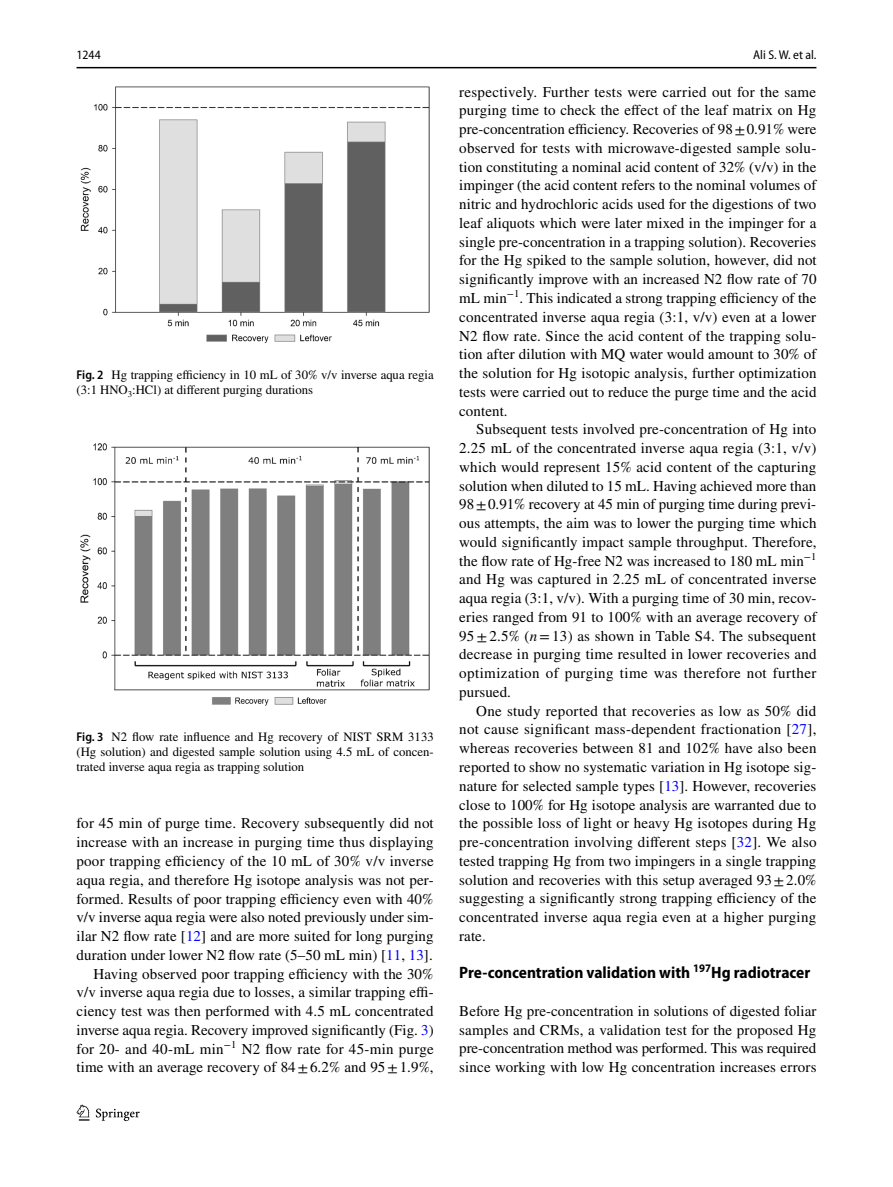
<style>
.page{position:relative;width:893px;height:1187px;background:#fff}
.page>*{position:absolute;margin:0;border:0;box-sizing:border-box;transform-origin:0 0}
.t1{font:700 semi-condensed 16.5px "Myriad Pro";color:#000}
.t2{font:15px/18.8px "STIX";letter-spacing:.005em;color:#000;text-align:justify}
.t3{font:12.75px/15px "STIX";color:#000}
.t4{font:semi-condensed 12.75px "Myriad Pro";color:#000}
.s1{font-family:"Myriad Pro";font-weight:600;font-stretch:semi-condensed}
.s2{color:#00f}
.s3{font-style:italic}
</style>
<div class="page">
<hr style="left:77px;top:67px;width:739px;height:1px;background:#000">
<svg style="left:77px;top:1104px;width:12px;height:16px"></svg>
<svg style="left:96px;top:1108px;width:44px;height:12px"></svg>
<img style="left:81px;top:87px;width:348px;height:257px">
<img style="left:81px;top:443px;width:348px;height:262px">
<p class="t4" style="left:77px;top:48px;width:26px">1244</p>
<p class="t4" style="left:753px;top:48px;width:65px">Ali S. W. et al.</p>
<p class="t3" style="left:77px;top:368px;width:359px"><span class="s1">Fig. 2</span> Hg trapping efficiency in 10 mL of 30% v/v inverse aqua regia (3:1 HNO<sub>3</sub>:HCl) at different purging durations</p>
<p class="t3" style="left:77px;top:729px;width:359px;text-align:justify"><span class="s1">Fig. 3</span> N2 flow rate influence and Hg recovery of NIST SRM 3133 (Hg solution) and digested sample solution using 4.5 mL of concen&shy;trated inverse aqua regia as trapping solution</p>
<p class="t2" style="left:77px;top:815px;width:359px;text-align:right">for 45 min of purge time. Recovery subsequently did not increase with an increase in purging time thus displaying poor trapping efficiency of the 10 mL of 30% v/v inverse aqua regia, and therefore Hg isotope analysis was not per&shy;formed. Results of poor trapping efficiency even with 40% v/v inverse aqua regia were also noted previously under sim&shy;ilar N2 flow rate [<span class="s2">12</span>] and are more suited for long purging duration under lower N2 flow rate (5–50 mL min) [<span class="s2">11</span>, <span class="s2">13</span>].<br>Having observed poor trapping efficiency with the 30% v/v inverse aqua regia due to losses, a similar trapping effi&shy;ciency test was then performed with 4.5 mL concentrated inverse aqua regia. Recovery improved significantly (Fig. <span class="s2">3</span>) for 20- and 40-mL min<sup>−1</sup> N2 flow rate for 45-min purge time with an average recovery of 84±6.2% and 95±1.9%,</p>
<p class="t2" style="left:459px;top:83px;width:359px">respectively. Further tests were carried out for the same purging time to check the effect of the leaf matrix on Hg pre-concentration efficiency. Recoveries of 98±0.91% were observed for tests with microwave-digested sample solu&shy;tion constituting a nominal acid content of 32% (v/v) in the impinger (the acid content refers to the nominal volumes of nitric and hydrochloric acids used for the digestions of two leaf aliquots which were later mixed in the impinger for a single pre-concentration in a trapping solution). Recoveries for the Hg spiked to the sample solution, however, did not significantly improve with an increased N2 flow rate of 70 mL min<sup>−1</sup>. This indicated a strong trapping efficiency of the concentrated inverse aqua regia (3:1, v/v) even at a lower N2 flow rate. Since the acid content of the trapping solu&shy;tion after dilution with MQ water would amount to 30% of the solution for Hg isotopic analysis, further optimization tests were carried out to reduce the purge time and the acid content.</p>
<p class="t2" style="left:459px;top:421px;width:359px;text-indent:17px">Subsequent tests involved pre-concentration of Hg into 2.25 mL of the concentrated inverse aqua regia (3:1, v/v) which would represent 15% acid content of the capturing solution when diluted to 15 mL. Having achieved more than 98±0.91% recovery at 45 min of purging time during previ&shy;ous attempts, the aim was to lower the purging time which would significantly impact sample throughput. Therefore, the flow rate of Hg-free N2 was increased to 180 mL min<sup>−1 </sup>and Hg was captured in 2.25 mL of concentrated inverse aqua regia (3:1, v/v). With a purging time of 30 min, recov&shy;eries ranged from 91 to 100% with an average recovery of 95±2.5% (<span class="s3">n</span>=13) as shown in Table S4. The subsequent decrease in purging time resulted in lower recoveries and optimization of purging time was therefore not further pursued.</p>
<p class="t2" style="left:459px;top:702px;width:359px;text-indent:17px">One study reported that recoveries as low as 50% did not cause significant mass-dependent fractionation [<span class="s2">27</span>], whereas recoveries between 81 and 102% have also been reported to show no systematic variation in Hg isotope sig&shy;nature for selected sample types [<span class="s2">13</span>]. However, recoveries close to 100% for Hg isotope analysis are warranted due to the possible loss of light or heavy Hg isotopes during Hg pre-concentration involving different steps [<span class="s2">32</span>]. We also tested trapping Hg from two impingers in a single trapping solution and recoveries with this setup averaged 93±2.0% suggesting a significantly strong trapping efficiency of the concentrated inverse aqua regia even at a higher purging rate.</p>
<p class="t1" style="left:459px;top:963px;width:352px">Pre‑concentration validation with <sup>197</sup>Hg radiotracer</p>
<p class="t2" style="left:459px;top:1002px;width:359px">Before Hg pre-concentration in solutions of digested foliar samples and CRMs, a validation test for the proposed Hg pre-concentration method was performed. This was required since working with low Hg concentration increases errors</p>
</div>
